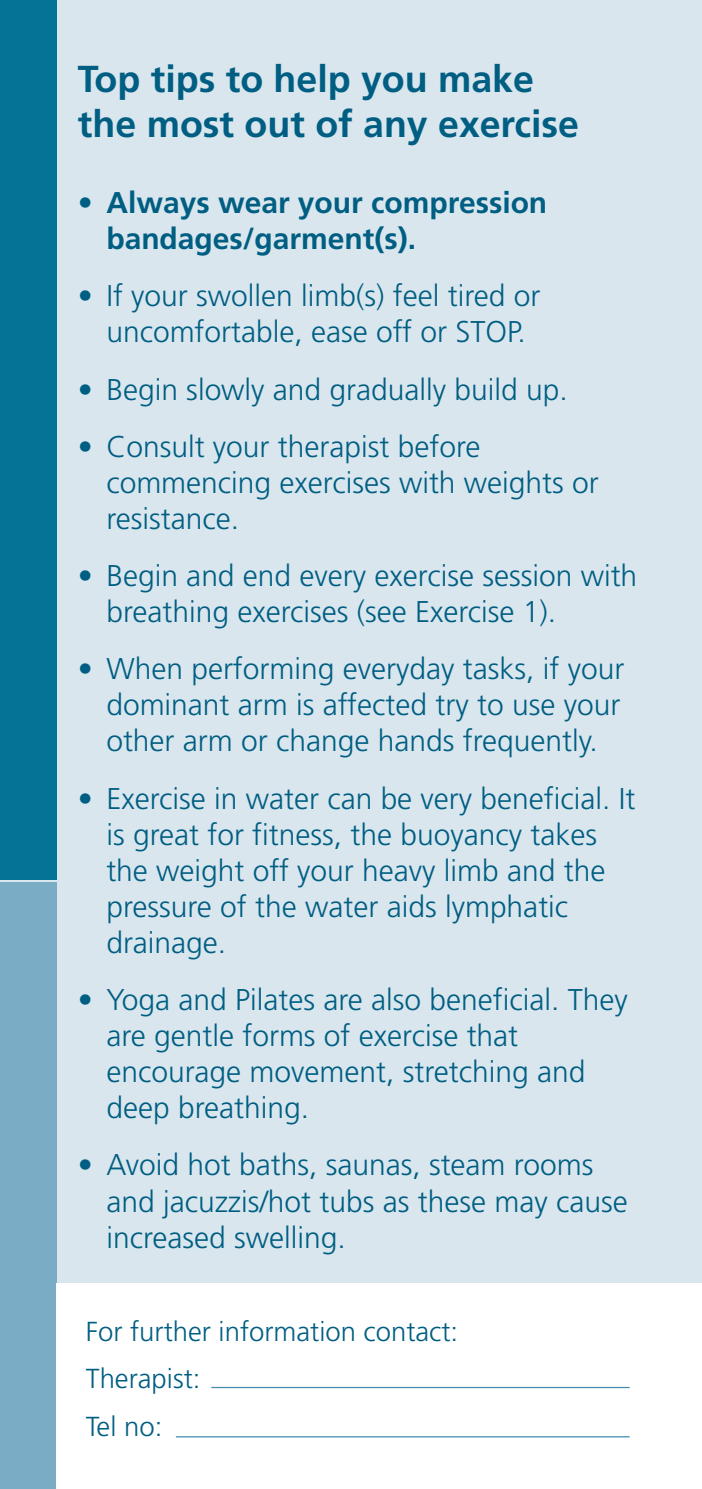
<style>
.page{position:relative;width:702px;height:1489px;background:#fff}
.page>*{position:absolute;margin:0;border:0;box-sizing:border-box;transform-origin:0 0}
.t1{font:700 37.5px/45px "Frutiger";color:#005e82}
.t2{font:300 30px/36px "Frutiger";color:#005e82}
.t3{font:700 30px/36px "Frutiger";color:#005e82}
.t4{font:300 27.5px/47.2px "Frutiger";color:#005e82}
.s1{font-weight:300}
</style>
<div class="page">
<div style="left:0;top:0;width:702px;height:1488px;background:#d9e6ee"></div>
<div style="left:0;top:0;width:57px;height:880px;background:#057396"></div>
<div style="left:0;top:881px;width:57px;height:607px;background:#7bacc5"></div>
<div style="left:57px;top:1283px;width:645px;height:205px;background:#fff"></div>
<hr style="left:211px;top:1386px;width:418px;height:1px;background:#428dad">
<hr style="left:176px;top:1435px;width:453px;height:2px;background:#428dad">
<p class="t1" style="left:78px;top:59px;width:502px">Top tips to help you make the most out of any exercise</p>
<p class="t3" style="left:106px;top:187px;width:442px;text-indent:-28px"><span class="s1">•</span> Always wear your compression bandages/garment(s).</p>
<p class="t2" style="left:78px;top:280px;width:464px;text-align:center">• If your swollen limb(s) feel tired or uncomfortable, ease off or STOP.</p>
<p class="t2" style="left:78px;top:373px;width:491px">• Begin slowly and gradually build up.</p>
<p class="t2" style="left:106px;top:430px;width:494px;text-indent:-28px">• Consult your therapist before commencing exercises with weights or resistance.</p>
<p class="t2" style="left:106px;top:560px;width:532px;text-indent:-28px">• Begin and end every exercise session with breathing exercises (see Exercise 1).</p>
<p class="t2" style="left:106px;top:653px;width:519px;text-indent:-28px">• When performing everyday tasks, if your dominant arm is affected try to use your other arm or change hands frequently.</p>
<p class="t2" style="left:106px;top:782px;width:530px;text-indent:-28px">• Exercise in water can be very beneficial. It is great for fitness, the buoyancy takes the weight off your heavy limb and the pressure of the water aids lymphatic drainage.</p>
<p class="t2" style="left:106px;top:983px;width:523px;text-indent:-28px">• Yoga and Pilates are also beneficial. They are gentle forms of exercise that encourage movement, stretching and deep breathing.</p>
<p class="t2" style="left:106px;top:1149px;width:523px;text-indent:-28px">• Avoid hot baths, saunas, steam rooms and jacuzzis/hot tubs as these may cause increased swelling.</p>
<p class="t4" style="left:86px;top:1309px;width:374px">For further information contact:<br>Therapist:<br>Tel no:</p>
</div>
